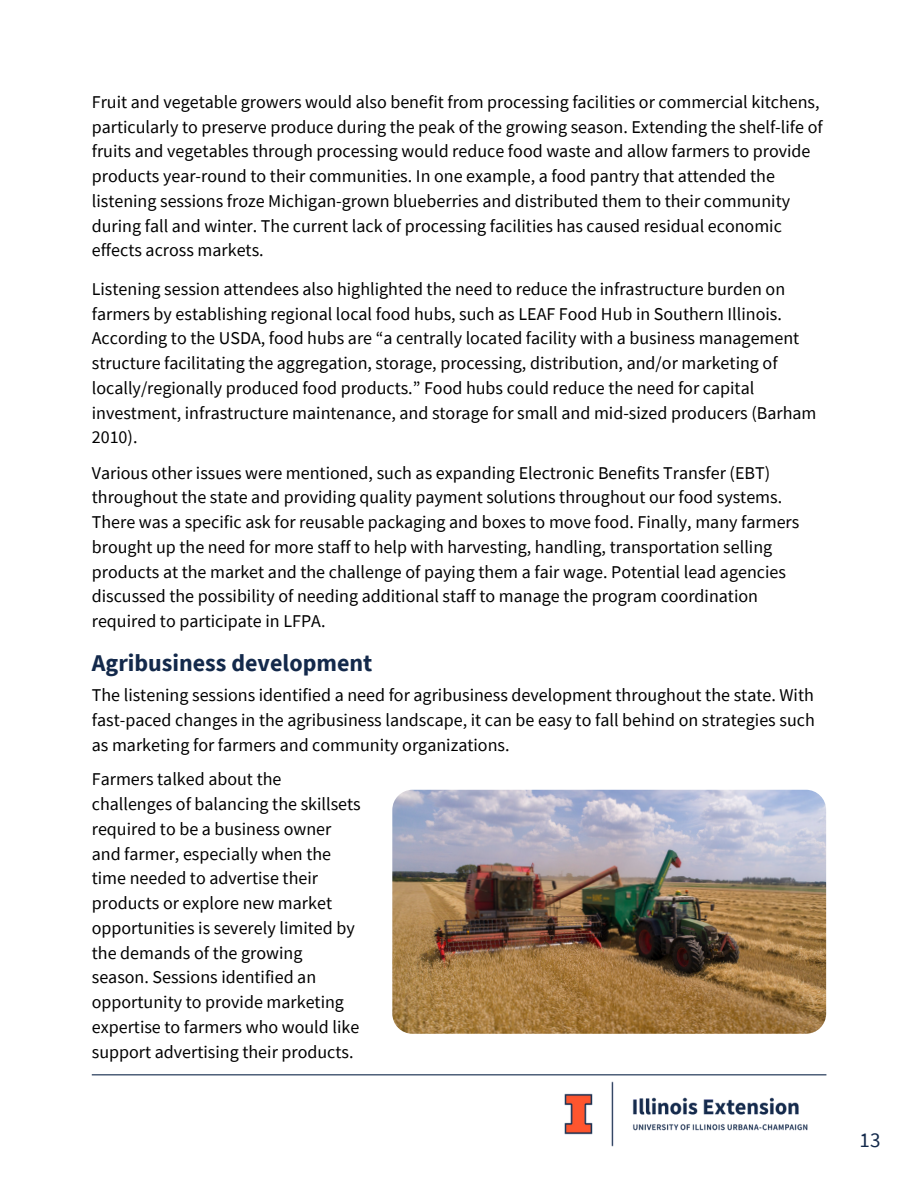
<style>
.page{position:relative;width:918px;height:1188px;background:#fff}
.page>*{position:absolute;margin:0;border:0;box-sizing:border-box;transform-origin:0 0}
.t1{font:700 24px "Source Sans Pro";color:#13294b}
.t2{font:21px "Source Sans Pro";color:#13294b}
.t3{font:18px/24.8px "Source Sans Pro";color:#000}
</style>
<div class="page">
<hr style="left:92px;top:1074px;width:734px;height:1px;background:#13294b">
<img style="left:392px;top:790px;width:434px;height:244px;border-radius:20px">
<img style="left:546px;top:1074px;width:280px;height:73px">
<p class="t3" style="left:92px;top:89px;width:732px">Fruit and vegetable growers would also benefit from processing facilities or commercial kitchens, particularly to preserve produce during the peak of the growing season. Extending the shelf-life of fruits and vegetables through processing would reduce food waste and allow farmers to provide products year-round to their communities. In one example, a food pantry that attended the listening sessions froze Michigan-grown blueberries and distributed them to their community during fall and winter. The current lack of processing facilities has caused residual economic effects across markets.</p>
<p class="t3" style="left:92px;top:276px;width:726px">Listening session attendees also highlighted the need to reduce the infrastructure burden on farmers by establishing regional local food hubs, such as LEAF Food Hub in Southern Illinois.<br>According to the USDA, food hubs are “a centrally located facility with a business management structure facilitating the aggregation, storage, processing, distribution, and/or marketing of locally/regionally produced food products.” Food hubs could reduce the need for capital investment, infrastructure maintenance, and storage for small and mid-sized producers (Barham 2010).</p>
<p class="t3" style="left:92px;top:460px;width:709px">Various other issues were mentioned, such as expanding Electronic Benefits Transfer (EBT) throughout the state and providing quality payment solutions throughout our food systems.<br>There was a specific ask for reusable packaging and boxes to move food. Finally, many farmers brought up the need for more staff to help with harvesting, handling, transportation selling products at the market and the challenge of paying them a fair wage. Potential lead agencies discussed the possibility of needing additional staff to manage the program coordination required to participate in LFPA.</p>
<h4 class="t1" style="left:92px;top:648px;width:282px">Agribusiness development</h4>
<p class="t3" style="left:92px;top:682px;width:725px;text-align:justify">The listening sessions identified a need for agribusiness development throughout the state. With fast-paced changes in the agribusiness landscape, it can be easy to fall behind on strategies such as marketing for farmers and community organizations.</p>
<p class="t3" style="left:92px;top:767px;width:271px">Farmers talked about the challenges of balancing the skillsets required to be a business owner and farmer, especially when the time needed to advertise their products or explore new market opportunities is severely limited by the demands of the growing season. Sessions identified an opportunity to provide marketing expertise to farmers who would like support advertising their products.</p>
<p class="t2" style="left:860px;top:1126px;width:22px">13</p>
</div>
